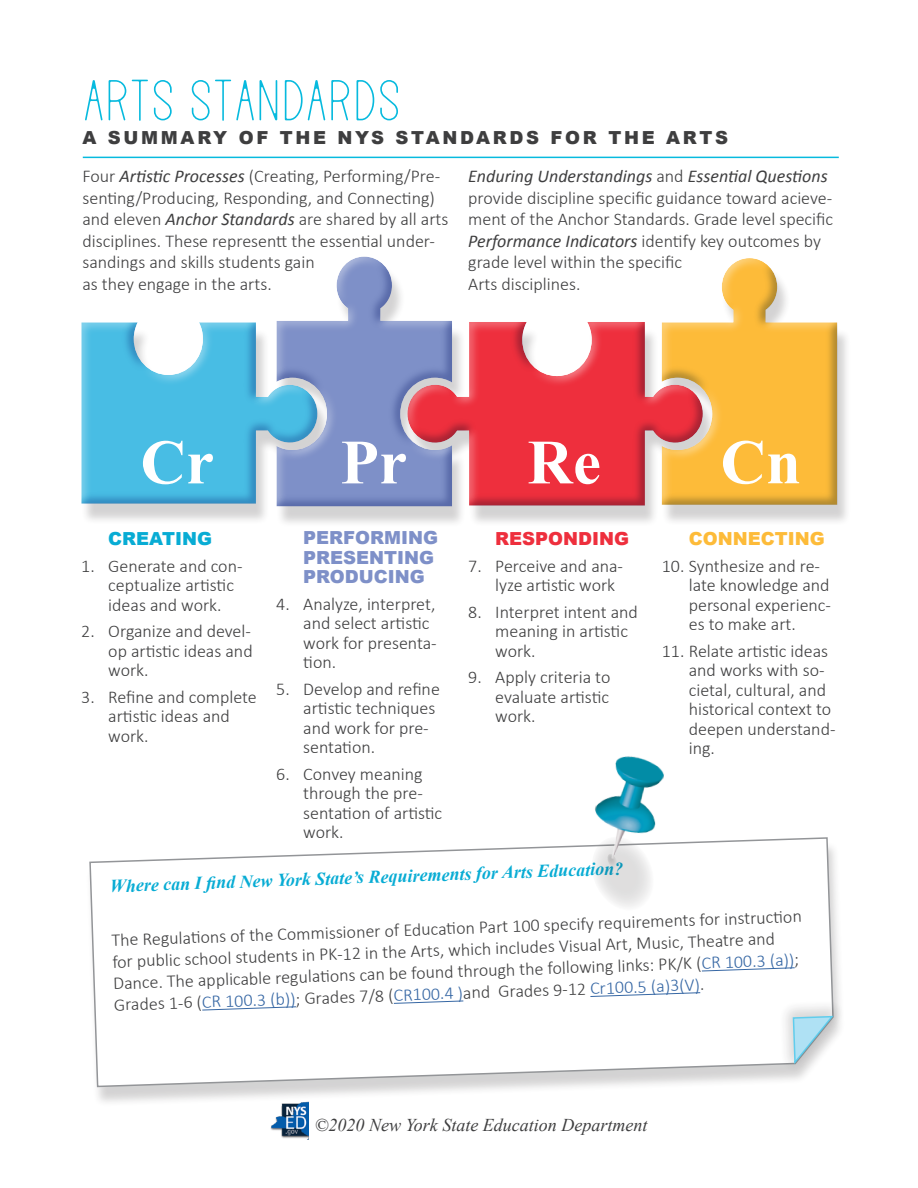
<style>
.page{position:relative;width:918px;height:1188px;background:#fff}
.page>*{position:absolute;margin:0;border:0;box-sizing:border-box;transform-origin:0 0}
.t1{font:700 63px "Times New Roman";color:#fff}
.t2{font:57px "Daybreak";color:#07bade}
.t3{font:300 18px/19.5px "Calibri";color:#3e3e3f}
.t4{font:italic 700 18px "Times New Roman";color:#08acd4}
.t5{font:italic 18px "Times New Roman";color:#3e3e3f}
.t6{font:900 18px "Arial";letter-spacing:.15em;color:#3e3e3f}
.t7{font:900 18px "Arial";color:#7e90c8}
.t8{font:900 18px "Arial";color:#ee2f3d}
.t9{font:900 18px "Arial";color:#fdbb39}
.t10{font:900 18px "Arial";color:#08acd4}
.s1{font-weight:400;font-style:italic}
.s2{color:#3667a4}
</style>
<div class="page">
<hr style="left:83px;top:157px;width:756px;height:1px;background:#07bade">
<div style="left:80px;top:262px;width:772px;height:266px;background:#231f20;opacity:.2"></div>
<div style="left:79px;top:256px;width:765px;height:251px;background:#253f8e;opacity:.35"></div>
<div style="left:85px;top:841px;width:760px;height:266px;background:#231f20;opacity:.2"></div>
<svg style="left:89px;top:837px;width:745px;height:251px"></svg>
<div style="left:778px;top:999px;width:68px;height:75px;background:#231f20;opacity:.2"></div>
<svg style="left:792px;top:1015px;width:43px;height:49px"></svg>
<svg style="left:701px;top:967px;width:95px;height:5px"></svg>
<svg style="left:201px;top:1006px;width:96px;height:5px"></svg>
<svg style="left:393px;top:1000px;width:71px;height:4px"></svg>
<svg style="left:590px;top:992px;width:111px;height:5px"></svg>
<svg style="left:586px;top:870px;width:75px;height:41px"></svg>
<img style="left:568px;top:756px;width:106px;height:114px">
<img style="left:269px;top:1100px;width:40px;height:40px">
<p class="t2" style="left:82px;top:69px;width:320px">ARTs STANDARDS</p>
<p class="t6" style="left:82px;top:124px;width:647px">A SUMMARY OF THE NYS STANDARDS FOR THE ARTS</p>
<p class="t3" style="left:82px;top:164px;width:368px;line-height:21.6px">Four <span class="s1">Artistic Processes</span> (Creating, Performing/Pre&shy;senting/Producing, Responding, and Connecting) and eleven <span class="s1">Anchor Standards</span> are shared by all arts disciplines. These representt the essential under&shy;sandings and skills students gain<br>as they engage in the arts.</p>
<p class="t3" style="left:468px;top:164px;width:366px;line-height:21.6px"><span class="s1">Enduring Understandings</span> and <span class="s1">Essential Questions </span>provide discipline specific guidance toward acieve&shy;ment of the Anchor Standards. Grade level specific <span class="s1">Performance Indicators</span> identify key outcomes by grade level within the specific<br>Arts disciplines.</p>
<p class="t1" style="left:140px;top:419px;width:75px">Cr</p>
<p class="t1" style="left:340px;top:419px;width:68px">Pr</p>
<p class="t1" style="left:527px;top:419px;width:75px">Re</p>
<p class="t1" style="left:720px;top:419px;width:82px">Cn</p>
<p class="t10" style="left:108px;top:526px;width:105px">CREATING</p>
<p class="t3" style="left:108px;top:555px;width:136px;text-indent:-27px">1. Generate and con&shy;ceptualize artistic ideas and work.</p>
<p class="t3" style="left:108px;top:621px;width:146px;text-align:justify;text-indent:-27px">2. Organize and devel&shy;op artistic ideas and work.</p>
<p class="t3" style="left:108px;top:686px;width:150px;text-indent:-27px">3. Refine and complete artistic ideas and work.</p>
<p class="t7" style="left:303px;top:525px;width:136px">PERFORMING</p>
<p class="t7" style="left:303px;top:544px;width:132px">PRESENTING</p>
<p class="t7" style="left:303px;top:564px;width:123px">PRODUCING</p>
<p class="t3" style="left:303px;top:593px;width:135px;text-indent:-27px">4. Analyze, interpret, and select artistic work for presenta&shy;tion.</p>
<p class="t3" style="left:303px;top:678px;width:138px;text-indent:-27px">5. Develop and refine artistic techniques and work for pre&shy;sentation.</p>
<p class="t3" style="left:303px;top:763px;width:140px;text-indent:-27px">6. Convey meaning through the pre&shy;sentation of artistic work.</p>
<p class="t8" style="left:495px;top:526px;width:135px">RESPONDING</p>
<p class="t3" style="left:495px;top:555px;width:129px;text-indent:-27px">7. Perceive and ana&shy;lyze artistic work</p>
<p class="t3" style="left:495px;top:601px;width:144px;text-indent:-27px">8. Interpret intent and meaning in artistic work.</p>
<p class="t3" style="left:495px;top:667px;width:117px;text-align:justify;text-indent:-27px">9. Apply criteria to evaluate artistic work.</p>
<p class="t9" style="left:689px;top:526px;width:137px">CONNECTING</p>
<p class="t3" style="left:689px;top:555px;width:144px;text-indent:-27px">10. Synthesize and re&shy;late knowledge and personal experienc&shy;es to make art.</p>
<p class="t3" style="left:689px;top:640px;width:148px;text-indent:-27px">11. Relate artistic ideas and works with so&shy;cietal, cultural, and historical context to deepen understand&shy;ing.</p>
<p class="t4" style="left:109px;top:874px;width:515px;rotate:-2deg">Where can I fi nd New York State’s Requirements for Arts Education?</p>
<p class="t3" style="left:111px;top:928px;width:692px;line-height:21.6px;rotate:-2deg">The Regulati ons of the Commissioner of Educati on Part 100 specify requirements for instructi on for public school students in PK-12 in the Arts, which includes Visual Art, Music, Theatre and Dance. The applicable regulati ons can be found through the following links: PK/K (<span class="s2">CR 100.3 (a))</span>; Grades 1-6 (<span class="s2">CR 100.3 (b))</span>; Grades 7/8 (<span class="s2">CR100.4 )</span>and Grades 9-12 <span class="s2">Cr100.5 (a)3(V)</span>.</p>
<p class="t5" style="left:315px;top:1112px;width:334px">©2020 New York State Education Department</p>
</div>
